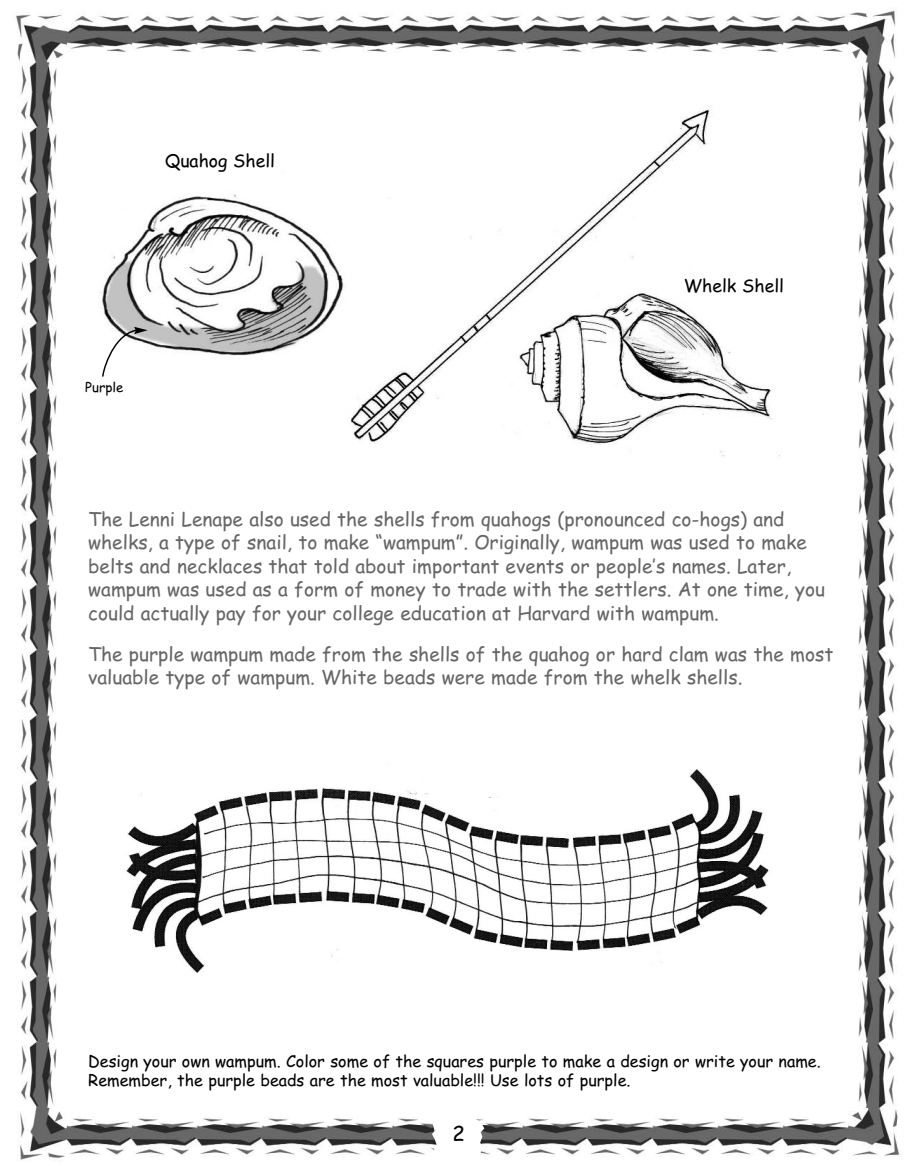
<style>
.page{position:relative;width:918px;height:1165px;background:#fff}
.page>*{position:absolute;margin:0;border:0;box-sizing:border-box;transform-origin:0 0}
.t1{font:20.55px "Comic Sans MS";color:#000}
.t2{font:19.05px/23.5px "Comic Sans MS";color:#666}
.t3{font:17.7px "Comic Sans MS";color:#000}
.t4{font:16.2px/19px "Comic Sans MS";color:#000}
.t5{font:13.2px "Comic Sans MS";color:#000}
</style>
<div class="page">
<img style="left:16px;top:7px;width:885px;height:1153px">
<svg style="left:431px;top:1115px;width:53px;height:45px"></svg>
<div style="left:88px;top:739px;width:751px;height:295px;background:#fff"></div>
<img style="left:126px;top:769px;width:643px;height:205px">
<img style="left:88px;top:96px;width:706px;height:383px">
<svg style="left:102px;top:327px;width:46px;height:51px"></svg>
<p class="t3" style="left:165px;top:153px;width:112px">Quahog Shell</p>
<p class="t5" style="left:85px;top:382px;width:40px">Purple</p>
<p class="t3" style="left:684px;top:278px;width:102px">Whelk Shell</p>
<p class="t2" style="left:88px;top:509px;width:738px">The Lenni Lenape also used the shells from quahogs (pronounced co-hogs) and whelks, a type of snail, to make “wampum”. Originally, wampum was used to make belts and necklaces that told about important events or people’s names. Later, wampum was used as a form of money to trade with the settlers. At one time, you could actually pay for your college education at Harvard with wampum.</p>
<p class="t2" style="left:88px;top:644px;width:747px">The purple wampum made from the shells of the quahog or hard clam was the most valuable type of wampum. White beads were made from the whelk shells.</p>
<p class="t4" style="left:88px;top:1053px;width:734px">Design your own wampum. Color some of the squares purple to make a design or write your name.<br>Remember, the purple beads are the most valuable!!! Use lots of purple.</p>
<p class="t1" style="left:452px;top:1124px;width:14px">2</p>
</div>
